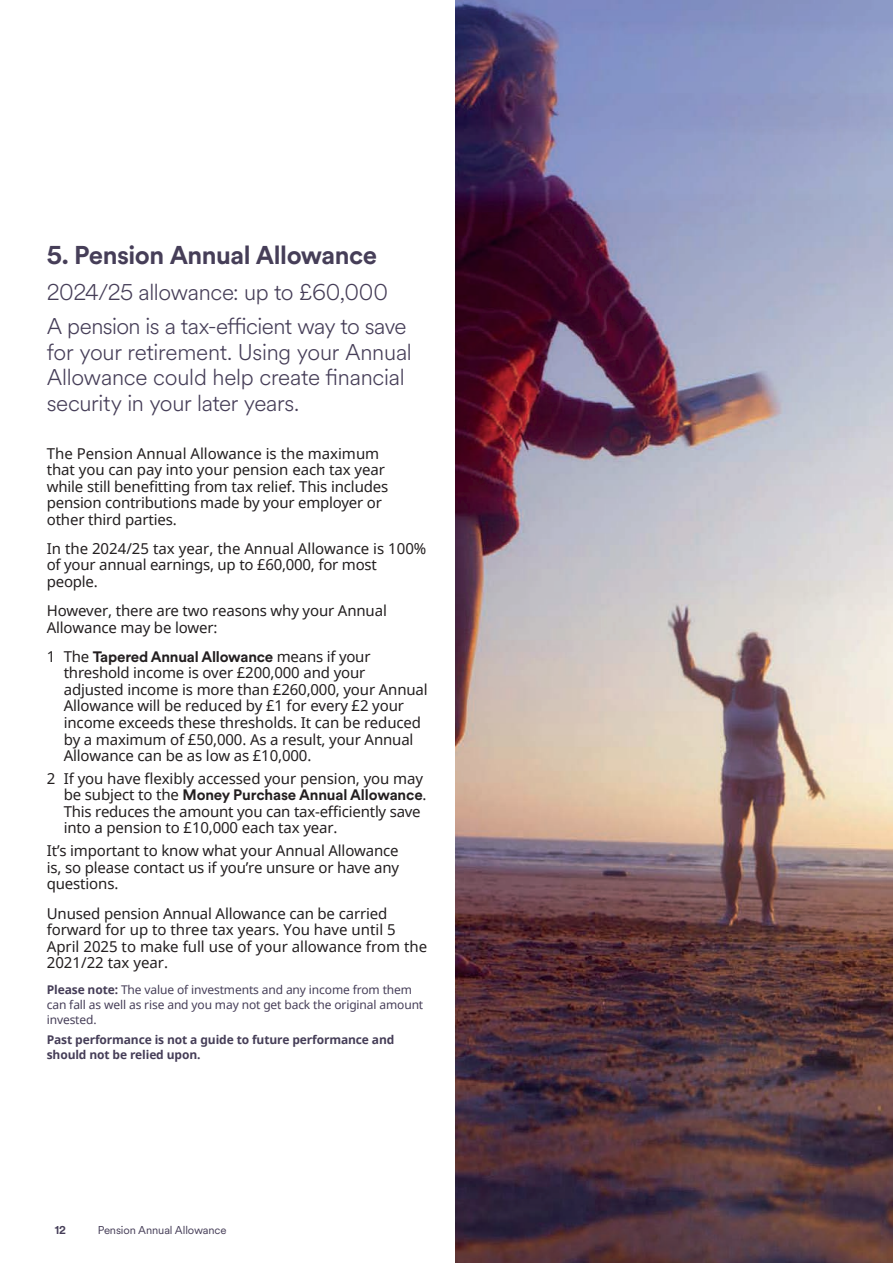
<style>
.page{position:relative;width:893px;height:1263px;background:#fff}
.page>*{position:absolute;margin:0;border:0;box-sizing:border-box;transform-origin:0 0}
._17_19_Benchmark_title__all_caps{font:700 25.5px "Schroders Circular";letter-spacing:-.02em;color:#463e58}
._17_19_Benchmark_Intro_prussian_blue{font:300 22.5px/25.5px "Schroders Circular";letter-spacing:-.015em;color:#463e58}
._9_5_11_Body_Text_Black{font:15px/16.5px "Noto Sans";letter-spacing:-.01em;color:#231f20}
._7_5_10_Folio_Text_Prussian_blue{font:12px/15px "Noto Sans";letter-spacing:-.01em;color:#463e58}
._7_5_10_Folio_Text_Prussian_blue-2{font:700 12px/15px "Noto Sans";letter-spacing:-.01em;color:#463e58}
._7_5_10_Folio_Text_Prussian_blue-3{font:11.25px "Schroders Circular";letter-spacing:-.01em;color:#463e58}
._7_5_10_Folio_Text_Prussian_blue-4{font:700 11.25px "Schroders Circular";color:#463e58}
.s1{font-family:"Schroders Circular";font-weight:700}
.s2{font-weight:700}
</style>
<div class="page">
<img style="left:455px;top:0;width:438px;height:1263px">
<p class="_17_19_Benchmark_title__all_caps" style="left:47px;top:237px;width:332px">5. Pension Annual Allowance</p>
<p class="_17_19_Benchmark_Intro_prussian_blue" style="left:47px;top:279px;width:343px">2024/25 allowance: up to £60,000</p>
<p class="_17_19_Benchmark_Intro_prussian_blue" style="left:47px;top:313px;width:367px">A pension is a tax-efficient way to save for your retirement. Using your Annual Allowance could help create financial security in your later years.</p>
<p class="_9_5_11_Body_Text_Black" style="left:47px;top:445px;width:343px">The Pension Annual Allowance is the maximum that you can pay into your pension each tax year while still benefitting from tax relief. This includes pension contributions made by your employer or other third parties.</p>
<p class="_9_5_11_Body_Text_Black" style="left:47px;top:540px;width:381px">In the 2024/25 tax year, the Annual Allowance is 100% of your annual earnings, up to £60,000, for most people.</p>
<p class="_9_5_11_Body_Text_Black" style="left:47px;top:602px;width:342px">However, there are two reasons why your Annual<br>Allowance may be lower:</p>
<p class="_9_5_11_Body_Text_Black" style="left:64px;top:648px;width:365px;text-indent:-17px">1 The <span class="s1">Tapered Annual Allowance</span> means if your threshold income is over £200,000 and your adjusted income is more than £260,000, your Annual Allowance will be reduced by £1 for every £2 your income exceeds these thresholds. It can be reduced by a maximum of £50,000. As a result, your Annual Allowance can be as low as £10,000.</p>
<p class="_9_5_11_Body_Text_Black" style="left:64px;top:770px;width:364px;text-indent:-17px">2 If you have flexibly accessed your pension, you may be subject to the <span class="s1">Money Purchase Annual Allowance</span>.<br>This reduces the amount you can tax-efficiently save into a pension to £10,000 each tax year.</p>
<p class="_9_5_11_Body_Text_Black" style="left:47px;top:842px;width:354px;text-align:justify">It’s important to know what your Annual Allowance is, so please contact us if you’re unsure or have any questions.</p>
<p class="_9_5_11_Body_Text_Black" style="left:47px;top:904px;width:382px">Unused pension Annual Allowance can be carried forward for up to three tax years. You have until 5<br>April 2025 to make full use of your allowance from the 2021/22 tax year.</p>
<p class="_7_5_10_Folio_Text_Prussian_blue" style="left:47px;top:982px;width:378px"><span class="s2">Please note:</span> The value of investments and any income from them can fall as well as rise and you may not get back the original amount invested.</p>
<p class="_7_5_10_Folio_Text_Prussian_blue-2" style="left:47px;top:1031px;width:349px">Past performance is not a guide to future performance and should not be relied upon.</p>
<p class="_7_5_10_Folio_Text_Prussian_blue-4" style="left:55px;top:1222px;width:13px">12</p>
<p class="_7_5_10_Folio_Text_Prussian_blue-3" style="left:98px;top:1222px;width:130px">Pension Annual Allowance</p>
</div>
